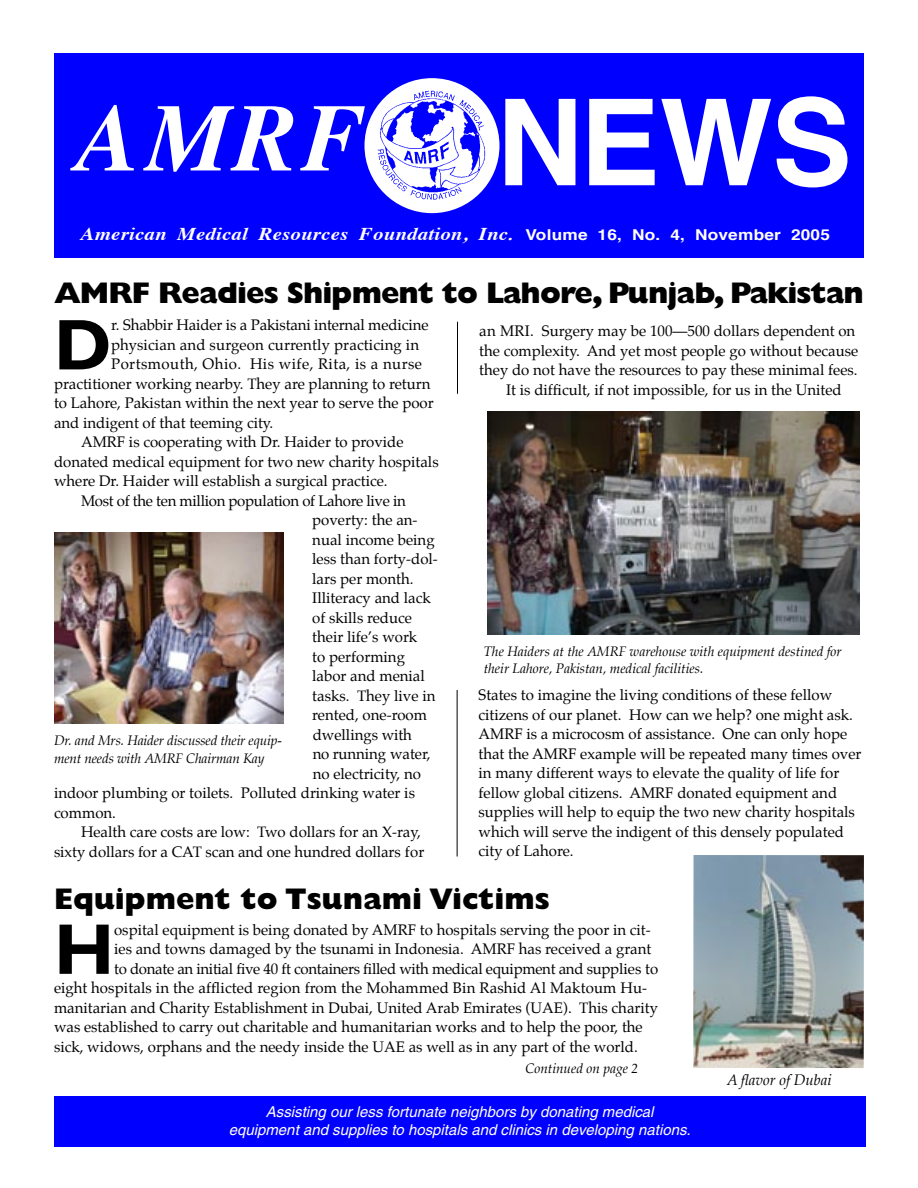
<style>
.page{position:relative;width:918px;height:1188px;background:#fff}
.page>*{position:absolute;margin:0;border:0;box-sizing:border-box;transform-origin:0 0}
.t1{font:700 120px "Helvetica";color:#fff}
.t2{font:italic 700 96px "Times";color:#fff}
.t3{font:700 72.15px "Gill Sans";color:#000}
.t4{font:800 30px "Gill Sans";letter-spacing:-.03em;color:#000}
.t5{font:800 30px "Gill Sans";color:#000}
.t6{font:italic 700 18px "Times";letter-spacing:.01em;color:#fff;scale:1.15 1}
.t7{font:15px/19.5px "Palatino";color:#000}
.t8{font:15px "Palatino";letter-spacing:-.02em;color:#000}
.t9{font:italic 15px "Helvetica";color:#fff}
.t10{font:15px "Palatino";letter-spacing:.03em;color:#000}
.t11{font:italic 15px "Palatino";color:#000}
.Body_text{font:italic 13.5px/18px "Palatino";color:#000}
.s1{font-family:"Helvetica";font-style:normal;font-size:15px}
</style>
<div class="page">
<div style="left:54px;top:53px;width:810px;height:204px;background:#00f"></div>
<div style="left:54px;top:1096px;width:811px;height:51px;background:#00f"></div>
<div style="left:364px;top:78px;width:136px;height:135px;background:#fff;border-radius:50%"></div>
<img style="left:376px;top:89px;width:112px;height:111px">
<img style="left:54px;top:533px;width:230px;height:190px">
<hr style="left:457px;top:690px;width:1px;height:166px;background:#000">
<img style="left:488px;top:411px;width:372px;height:223px">
<hr style="left:457px;top:322px;width:1px;height:72px;background:#000">
<img style="left:693px;top:855px;width:171px;height:213px">
<p class="t2" style="left:75px;top:48px;width:292px">AMRF</p>
<p class="t1" style="left:496px;top:35px;width:357px">NEWS</p>
<p class="t6" style="left:81px;top:217px;width:653px">American Medical Resources Foundation, Inc. <span class="s1">Volume 16, No. 4, November 2005</span></p>
<p class="t4" style="left:54px;top:275px;width:811px">AMRF Readies Shipment to Lahore, Punjab, Pakistan</p>
<p class="t3" style="left:54px;top:302px;width:59px">D</p>
<p class="t7" style="left:111px;top:317px;width:319px">r. Shabbir Haider is a Pakistani internal medicine</p>
<p class="t7" style="left:479px;top:323px;width:381px">an MRI. Surgery may be 100—500 dollars dependent on the complexity. And yet most people go without because they do not have the resources to pay these minimal fees.</p>
<p class="t7" style="left:506px;top:381px;width:337px">It is difficult, if not impossible, for us in the United</p>
<p class="t7" style="left:111px;top:336px;width:310px">physician and surgeon currently practicing in</p>
<p class="t10" style="left:111px;top:354px;width:312px">Portsmouth, Ohio. His wife, Rita, is a nurse</p>
<p class="t7" style="left:54px;top:375px;width:378px">practitioner working nearby. They are planning to return</p>
<p class="t7" style="left:54px;top:395px;width:381px">to Lahore, Pakistan within the next year to serve the poor</p>
<p class="t7" style="left:54px;top:414px;width:221px">and indigent of that teeming city.</p>
<p class="t7" style="left:54px;top:434px;width:386px;text-indent:27px">AMRF is cooperating with Dr. Haider to provide donated medical equipment for two new charity hospitals where Dr. Haider will establish a surgical practice.</p>
<p class="t8" style="left:81px;top:491px;width:326px">Most of the ten million population of Lahore live in</p>
<p class="t7" style="left:312px;top:512px;width:107px">poverty: the an-</p>
<p class="t7" style="left:312px;top:531px;width:124px">nual income being</p>
<p class="t7" style="left:312px;top:551px;width:127px">less than forty-dol-</p>
<p class="t7" style="left:312px;top:570px;width:103px">lars per month.</p>
<p class="t7" style="left:312px;top:590px;width:120px">Illiteracy and lack</p>
<p class="t7" style="left:312px;top:609px;width:101px">of skills reduce</p>
<p class="t7" style="left:312px;top:629px;width:106px">their life’s work</p>
<p class="t7" style="left:312px;top:648px;width:94px">to performing</p>
<p class="t7" style="left:312px;top:668px;width:114px">labor and menial</p>
<p class="t7" style="left:312px;top:687px;width:125px">tasks. They live in</p>
<p class="t7" style="left:312px;top:707px;width:116px">rented, one-room</p>
<p class="t7" style="left:313px;top:726px;width:101px">dwellings with</p>
<p class="t7" style="left:313px;top:746px;width:119px">no running water,</p>
<p class="t7" style="left:313px;top:765px;width:110px">no electricity, no</p>
<p class="t7" style="left:54px;top:785px;width:363px">indoor plumbing or toilets. Polluted drinking water is</p>
<p class="t7" style="left:54px;top:804px;width:64px">common.</p>
<p class="t7" style="left:54px;top:824px;width:372px;text-align:right">Health care costs are low: Two dollars for an X-ray, sixty dollars for a CAT scan and one hundred dollars for</p>
<p class="Body_text" style="left:484px;top:645px;width:360px;line-height:16.2px">The Haiders at the AMRF warehouse with equipment destined for their Lahore, Pakistan, medical facilities.</p>
<p class="t7" style="left:478px;top:687px;width:376px">States to imagine the living conditions of these fellow citizens of our planet. How can we help? one might ask.<br>AMRF is a microcosm of assistance. One can only hope</p>
<p class="t7" style="left:478px;top:745px;width:384px">that the AMRF example will be repeated many times over in many different ways to elevate the quality of life for fellow global citizens. AMRF donated equipment and supplies will help to equip the two new charity hospitals which will serve the indigent of this densely populated city of Lahore.</p>
<p class="t5" style="left:54px;top:881px;width:497px">Equipment to Tsunami Victims</p>
<p class="t3" style="left:54px;top:907px;width:62px">H</p>
<p class="t7" style="left:114px;top:921px;width:538px">ospital equipment is being donated by AMRF to hospitals serving the poor in cit-</p>
<p class="Body_text" style="left:54px;top:733px;width:230px">Dr. and Mrs. Haider discussed their equip&shy;ment needs with AMRF Chairman Kay</p>
<p class="t7" style="left:114px;top:941px;width:539px">ies and towns damaged by the tsunami in Indonesia. AMRF has received a grant</p>
<p class="t8" style="left:114px;top:959px;width:546px">to donate an initial five 40 ft containers filled with medical equipment and supplies to</p>
<p class="t7" style="left:54px;top:980px;width:595px">eight hospitals in the afflicted region from the Mohammed Bin Rashid Al Maktoum Hu-</p>
<p class="t7" style="left:54px;top:999px;width:606px">manitarian and Charity Establishment in Dubai, United Arab Emirates (UAE). This charity</p>
<p class="t7" style="left:54px;top:1019px;width:590px">was established to carry out charitable and humanitarian works and to help the poor, the</p>
<p class="t7" style="left:54px;top:1038px;width:585px">sick, widows, orphans and the needy inside the UAE as well as in any part of the world.</p>
<p class="Body_text" style="left:525px;top:1061px;width:114px">Continued on page 2</p>
<p class="t9" style="left:266px;top:1103px;width:389px">Assisting our less fortunate neighbors by donating medical</p>
<p class="t9" style="left:229px;top:1121px;width:463px">equipment and supplies to hospitals and clinics in developing nations.</p>
<p class="t11" style="left:727px;top:1071px;width:106px">A flavor of Dubai</p>
</div>
